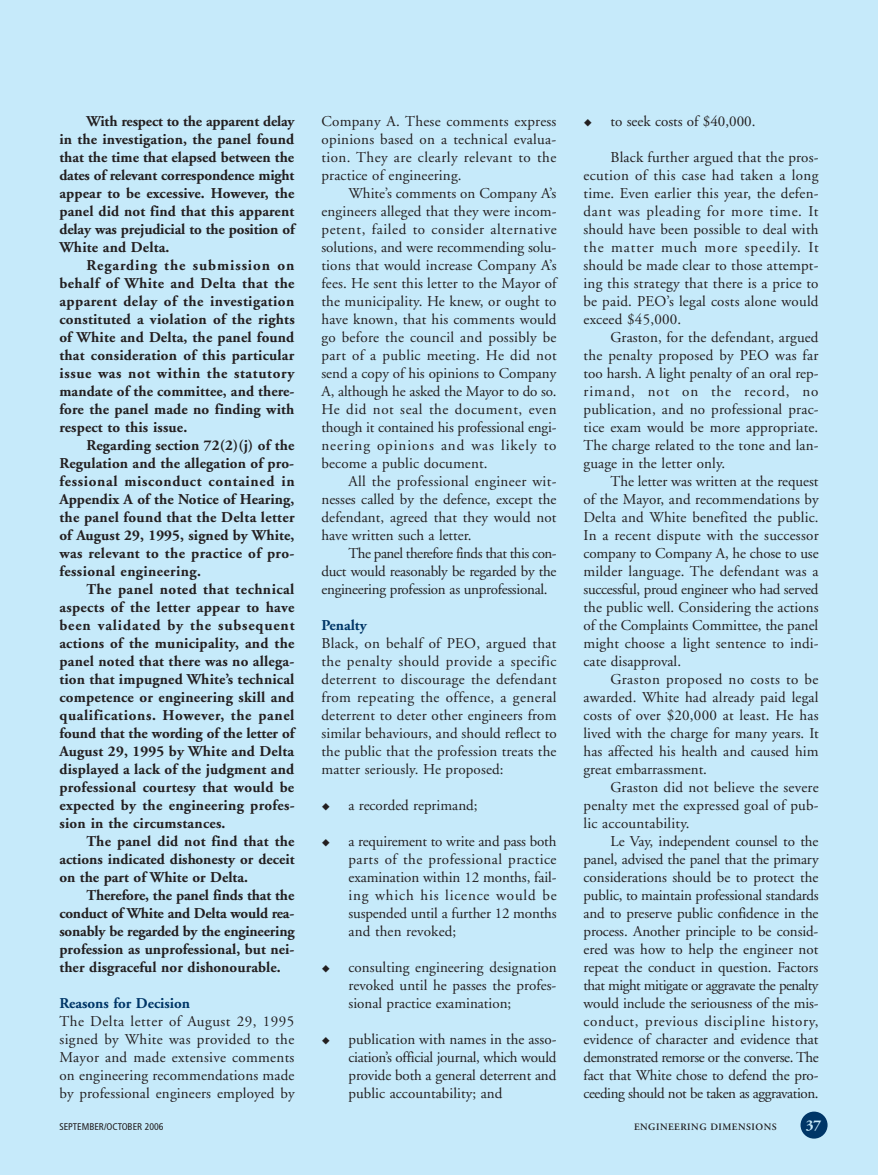
<style>
.page{position:relative;width:878px;height:1175px;background:#fff}
.page>*{position:absolute;margin:0;border:0;box-sizing:border-box;transform-origin:0 0}
.t1{font:15px/18px "Adobe Garamond";letter-spacing:.01em;color:#231f20;text-align:justify}
.t2{font:700 15px/18px "Adobe Garamond";letter-spacing:.01em;color:#231f20;text-align:justify}
.t3{font:700 15px "Adobe Garamond";color:#003667}
.t4{font:700 15px "Adobe Garamond";color:#c6eafa}
.t5{font:condensed 9.75px "Frutiger";color:#231f20}
.t6{font:600 9.75px "Adobe Garamond";letter-spacing:.05em;color:#231f20}
</style>
<div class="page">
<div style="left:0;top:0;width:878px;height:1174px;background:#c6eafa"></div>
<div style="left:800px;top:1111px;width:27px;height:27px;background:#003667;border-radius:50%"></div>
<p class="t2" style="left:59px;top:114px;width:237px;text-indent:27px">With respect to the apparent delay in the investigation, the panel found that the time that elapsed between the dates of relevant correspondence might appear to be excessive. However, the panel did not find that this apparent delay was prejudicial to the position of White and Delta.</p>
<p class="t2" style="left:59px;top:258px;width:237px;text-indent:27px">Regarding the submission on behalf of White and Delta that the apparent delay of the investigation constituted a violation of the rights of White and Delta, the panel found that consideration of this particular issue was not within the statutory mandate of the committee, and there&shy;fore the panel made no finding with respect to this issue.</p>
<p class="t2" style="left:59px;top:438px;width:237px;text-indent:27px">Regarding section 72(2)(j) of the Regulation and the allegation of pro&shy;fessional misconduct contained in Appendix A of the Notice of Hearing, the panel found that the Delta letter of August 29, 1995, signed by White, was relevant to the practice of pro&shy;fessional engineering.</p>
<p class="t2" style="left:59px;top:582px;width:237px;text-indent:27px">The panel noted that technical aspects of the letter appear to have been validated by the subsequent actions of the municipality, and the panel noted that there was no allega&shy;tion that impugned White’s technical competence or engineering skill and qualifications. However, the panel found that the wording of the letter of August 29, 1995 by White and Delta displayed a lack of the judgment and professional courtesy that would be expected by the engineering profes&shy;sion in the circumstances.</p>
<p class="t2" style="left:59px;top:834px;width:236px;text-indent:27px">The panel did not find that the actions indicated dishonesty or deceit on the part of White or Delta.</p>
<p class="t2" style="left:59px;top:888px;width:237px;text-indent:27px">Therefore, the panel finds that the conduct of White and Delta would rea&shy;sonably be regarded by the engineering profession as unprofessional, but nei&shy;ther disgraceful nor dishonourable.</p>
<p class="t3" style="left:59px;top:997px;width:132px">Reasons for Decision</p>
<p class="t1" style="left:59px;top:1014px;width:237px">The Delta letter of August 29, 1995 signed by White was provided to the Mayor and made extensive comments on engineering recommendations made by professional engineers employed by</p>
<p class="t1" style="left:321px;top:114px;width:236px">Company A. These comments express opinions based on a technical evalua&shy;tion. They are clearly relevant to the practice of engineering.</p>
<p class="t1" style="left:321px;top:186px;width:237px;text-indent:27px">White’s comments on Company A’s engineers alleged that they were incom&shy;petent, failed to consider alternative solutions, and were recommending solu&shy;tions that would increase Company A’s fees. He sent this letter to the Mayor of the municipality. He knew, or ought to have known, that his comments would go before the council and possibly be part of a public meeting. He did not send a copy of his opinions to Company A, although he asked the Mayor to do so.<br>He did not seal the document, even though it contained his professional engi&shy;neering opinions and was likely to become a public document.</p>
<p class="t1" style="left:321px;top:474px;width:236px;text-indent:27px">All the professional engineer wit&shy;nesses called by the defence, except the defendant, agreed that they would not have written such a letter.</p>
<p class="t1" style="left:321px;top:546px;width:237px;text-indent:27px">The panel therefore finds that this con&shy;duct would reasonably be regarded by the engineering profession as unprofessional.</p>
<p class="t3" style="left:321px;top:619px;width:47px">Penalty</p>
<p class="t1" style="left:321px;top:636px;width:237px">Black, on behalf of PEO, argued that the penalty should provide a specific deterrent to discourage the defendant from repeating the offence, a general deterrent to deter other engineers from similar behaviours, and should reflect to the public that the profession treats the matter seriously. He proposed:</p>
<p class="t1" style="left:321px;top:798px;width:158px">◆ a recorded reprimand;</p>
<p class="t1" style="left:348px;top:834px;width:210px;text-indent:-27px">◆ a requirement to write and pass both parts of the professional practice examination within 12 months, fail&shy;ing which his licence would be suspended until a further 12 months and then revoked;</p>
<p class="t1" style="left:348px;top:960px;width:210px;text-indent:-27px">◆ consulting engineering designation revoked until he passes the profes&shy;sional practice examination;</p>
<p class="t1" style="left:348px;top:1032px;width:209px;text-indent:-27px">◆ publication with names in the asso&shy;ciation’s official journal, which would provide both a general deterrent and public accountability; and</p>
<p class="t1" style="left:583px;top:114px;width:173px">◆ to seek costs of $40,000.</p>
<p class="t1" style="left:583px;top:150px;width:236px;text-indent:27px">Black further argued that the pros&shy;ecution of this case had taken a long time. Even earlier this year, the defen&shy;dant was pleading for more time. It should have been possible to deal with the matter much more speedily. It should be made clear to those attempt&shy;ing this strategy that there is a price to be paid. PEO’s legal costs alone would exceed $45,000.</p>
<p class="t1" style="left:583px;top:330px;width:237px;text-indent:27px">Graston, for the defendant, argued the penalty proposed by PEO was far too harsh. A light penalty of an oral rep&shy;rimand, not on the record, no publication, and no professional prac&shy;tice exam would be more appropriate.<br>The charge related to the tone and lan&shy;guage in the letter only.</p>
<p class="t1" style="left:583px;top:474px;width:237px;text-indent:27px">The letter was written at the request of the Mayor, and recommendations by Delta and White benefited the public.<br>In a recent dispute with the successor company to Company A, he chose to use milder language. The defendant was a successful, proud engineer who had served the public well. Considering the actions of the Complaints Committee, the panel might choose a light sentence to indi&shy;cate disapproval.</p>
<p class="t1" style="left:583px;top:672px;width:236px;text-indent:27px">Graston proposed no costs to be awarded. White had already paid legal costs of over $20,000 at least. He has lived with the charge for many years. It has affected his health and caused him great embarrassment.</p>
<p class="t1" style="left:583px;top:780px;width:236px;text-indent:27px">Graston did not believe the severe penalty met the expressed goal of pub&shy;lic accountability.</p>
<p class="t1" style="left:583px;top:834px;width:237px;text-indent:27px">Le Vay, independent counsel to the panel, advised the panel that the primary considerations should be to protect the public, to maintain professional standards and to preserve public confidence in the process. Another principle to be consid&shy;ered was how to help the engineer not repeat the conduct in question. Factors that might mitigate or aggravate the penalty would include the seriousness of the mis&shy;conduct, previous discipline history, evidence of character and evidence that demonstrated remorse or the converse. The fact that White chose to defend the pro&shy;ceeding should not be taken as aggravation.</p>
<p class="t5" style="left:59px;top:1122px;width:106px">SEPTEMBER/OCTOBER 2006</p>
<p class="t6" style="left:634px;top:1122px;width:144px">ENGINEERING DIMENSIONS</p>
<p class="t4" style="left:805px;top:1118px;width:17px">37</p>
</div>
